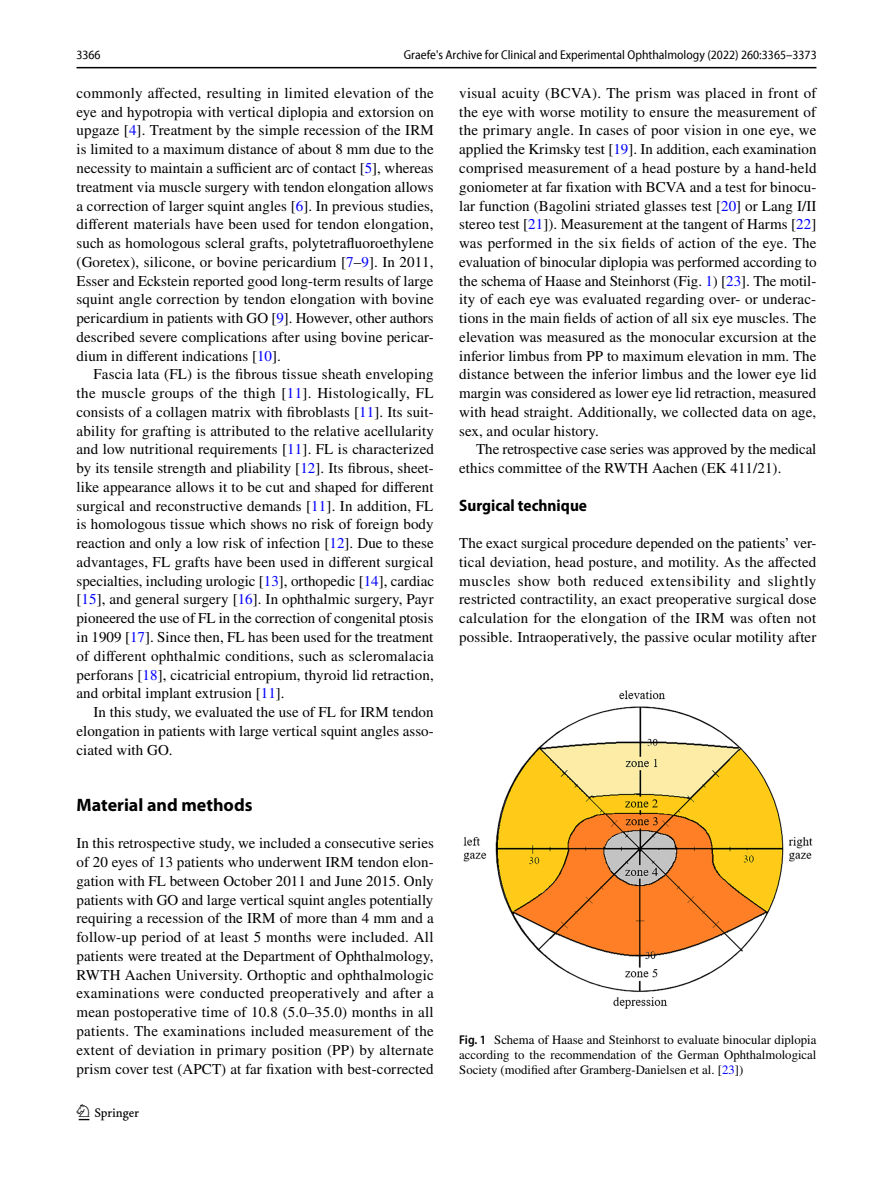
<style>
.page{position:relative;width:893px;height:1187px;background:#fff}
.page>*{position:absolute;margin:0;border:0;box-sizing:border-box;transform-origin:0 0}
.t1{font:22.5px "Springnew Regular 2";color:#000}
.t2{font:700 18px "Myriad Pro";color:#000}
.t3{font:700 semi-condensed 16.5px "Myriad Pro";color:#000}
.t4{font:15px/18.8px "STIX";letter-spacing:.005em;color:#000;text-align:justify}
.t5{font:12.75px/15px "STIX";color:#000;text-align:justify}
.t6{font:semi-condensed 12.75px "Myriad Pro Unic";color:#000}
.s1{color:#00f}
.s2{font-family:"Myriad Pro";font-weight:600;font-stretch:semi-condensed}
</style>
<div class="page">
<hr style="left:77px;top:67px;width:739px;height:1px;background:#000">
<img style="left:463px;top:690px;width:349px;height:318px">
<p class="t6" style="left:76px;top:50px;width:26px">3366</p>
<p class="t6" style="left:404px;top:50px;width:414px">Graefe's Archive for Clinical and Experimental Ophthalmology (2022) 260:3365–3373</p>
<p class="t4" style="left:77px;top:84px;width:359px">commonly affected, resulting in limited elevation of the eye and hypotropia with vertical diplopia and extorsion on upgaze [<span class="s1">4</span>]. Treatment by the simple recession of the IRM is limited to a maximum distance of about 8 mm due to the necessity to maintain a sufficient arc of contact [<span class="s1">5</span>], whereas treatment via muscle surgery with tendon elongation allows a correction of larger squint angles [<span class="s1">6</span>]. In previous studies, different materials have been used for tendon elongation, such as homologous scleral grafts, polytetrafluoroethylene (Goretex), silicone, or bovine pericardium [<span class="s1">7</span>–<span class="s1">9</span>]. In 2011, Esser and Eckstein reported good long-term results of large squint angle correction by tendon elongation with bovine pericardium in patients with GO [<span class="s1">9</span>]. However, other authors described severe complications after using bovine pericar&shy;dium in different indications [<span class="s1">10</span>].</p>
<p class="t4" style="left:77px;top:366px;width:359px;text-indent:17px">Fascia lata (FL) is the fibrous tissue sheath enveloping the muscle groups of the thigh [<span class="s1">11</span>]. Histologically, FL consists of a collagen matrix with fibroblasts [<span class="s1">11</span>]. Its suit&shy;ability for grafting is attributed to the relative acellularity and low nutritional requirements [<span class="s1">11</span>]. FL is characterized by its tensile strength and pliability [<span class="s1">12</span>]. Its fibrous, sheet&shy;like appearance allows it to be cut and shaped for different surgical and reconstructive demands [<span class="s1">11</span>]. In addition, FL is homologous tissue which shows no risk of foreign body reaction and only a low risk of infection [<span class="s1">12</span>]. Due to these advantages, FL grafts have been used in different surgical specialties, including urologic [<span class="s1">13</span>], orthopedic [<span class="s1">14</span>], cardiac [<span class="s1">15</span>], and general surgery [<span class="s1">16</span>]. In ophthalmic surgery, Payr pioneered the use of FL in the correction of congenital ptosis in 1909 [<span class="s1">17</span>]. Since then, FL has been used for the treatment of different ophthalmic conditions, such as scleromalacia perforans [<span class="s1">18</span>], cicatricial entropium, thyroid lid retraction, and orbital implant extrusion [<span class="s1">11</span>].</p>
<p class="t4" style="left:77px;top:703px;width:359px;text-indent:17px">In this study, we evaluated the use of FL for IRM tendon elongation in patients with large vertical squint angles asso&shy;ciated with GO.</p>
<p class="t2" style="left:77px;top:793px;width:178px">Material and methods</p>
<p class="t4" style="left:77px;top:834px;width:359px">In this retrospective study, we included a consecutive series of 20 eyes of 13 patients who underwent IRM tendon elon&shy;gation with FL between October 2011 and June 2015. Only patients with GO and large vertical squint angles potentially requiring a recession of the IRM of more than 4 mm and a follow-up period of at least 5 months were included. All patients were treated at the Department of Ophthalmology, RWTH Aachen University. Orthoptic and ophthalmologic examinations were conducted preoperatively and after a mean postoperative time of 10.8 (5.0–35.0) months in all patients. The examinations included measurement of the extent of deviation in primary position (PP) by alternate prism cover test (APCT) at far fixation with best-corrected</p>
<h1 class="t1" style="left:79px;top:1104px;width:62px">1 3</h1>
<p class="t4" style="left:459px;top:84px;width:359px">visual acuity (BCVA). The prism was placed in front of the eye with worse motility to ensure the measurement of the primary angle. In cases of poor vision in one eye, we applied the Krimsky test [<span class="s1">19</span>]. In addition, each examination comprised measurement of a head posture by a hand-held goniometer at far fixation with BCVA and a test for binocu&shy;lar function (Bagolini striated glasses test [<span class="s1">20</span>] or Lang I/II stereo test [<span class="s1">21</span>]). Measurement at the tangent of Harms [<span class="s1">22</span>] was performed in the six fields of action of the eye. The evaluation of binocular diplopia was performed according to the schema of Haase and Steinhorst (Fig. <span class="s1">1</span>) [<span class="s1">23</span>]. The motil&shy;ity of each eye was evaluated regarding over- or underac&shy;tions in the main fields of action of all six eye muscles. The elevation was measured as the monocular excursion at the inferior limbus from PP to maximum elevation in mm. The distance between the inferior limbus and the lower eye lid margin was considered as lower eye lid retraction, measured with head straight. Additionally, we collected data on age, sex, and ocular history.</p>
<p class="t4" style="left:459px;top:441px;width:359px;text-indent:17px">The retrospective case series was approved by the medical ethics committee of the RWTH Aachen (EK 411/21).</p>
<p class="t3" style="left:459px;top:496px;width:129px">Surgical technique</p>
<p class="t4" style="left:459px;top:534px;width:359px">The exact surgical procedure depended on the patients’ ver&shy;tical deviation, head posture, and motility. As the affected muscles show both reduced extensibility and slightly restricted contractility, an exact preoperative surgical dose calculation for the elongation of the IRM was often not possible. Intraoperatively, the passive ocular motility after</p>
<p class="t5" style="left:459px;top:1032px;width:359px"><span class="s2">Fig. 1</span> Schema of Haase and Steinhorst to evaluate binocular diplopia according to the recommendation of the German Ophthalmological Society (modified after Gramberg-Danielsen et al. [<span class="s1">23</span>])</p>
</div>
